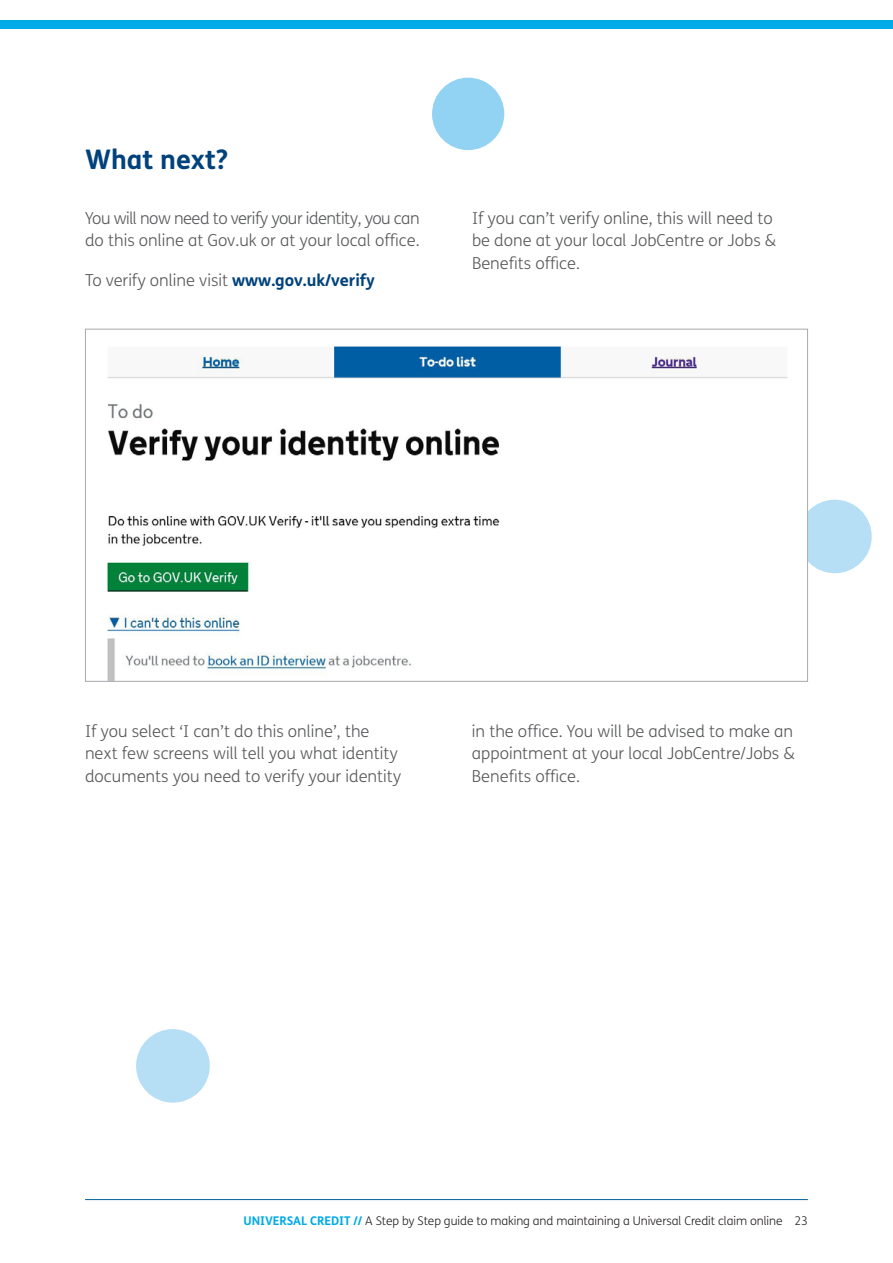
<style>
.page{position:relative;width:893px;height:1263px;background:#fff}
.page>*{position:absolute;margin:0;border:0;box-sizing:border-box;transform-origin:0 0}
.t1{font:700 27px "FS Me";color:#01427c}
.t2{font:300 16.5px/22.5px "FS Me";color:#57585a}
.t3{font:300 16.5px/22.5px "FS Me";letter-spacing:-.03em;color:#57585a}
.t4{font:300 12px "FS Me";letter-spacing:-.005em;color:#231f20}
.s1{font-weight:700;color:#01427c}
.s2{font-weight:700;color:#00abe7}
</style>
<div class="page">
<hr style="left:85px;top:1199px;width:722px;height:1px;background:#005e9e">
<div style="left:798px;top:500px;width:74px;height:73px;background:#b6dff6;border-radius:50%"></div>
<div style="left:0;top:20px;width:893px;height:8px;background:#00abe7"></div>
<div style="left:136px;top:1029px;width:74px;height:74px;background:#b6dff6;border-radius:50%"></div>
<div style="left:432px;top:78px;width:72px;height:72px;background:#92d2f3;border-radius:50%"></div>
<div style="left:85px;top:329px;width:722px;height:352px;background:#fff"></div>
<img style="left:107px;top:346px;width:681px;height:334px">
<p class="t1" style="left:85px;top:139px;width:145px">What next?</p>
<p class="t3" style="left:85px;top:206px;width:336px">You will now need to verify your identity, you can do this online at Gov.uk or at your local office.</p>
<p class="t2" style="left:85px;top:268px;width:291px">To verify online visit <span class="s1">www.gov.uk/verify</span></p>
<p class="t2" style="left:472px;top:206px;width:306px">If you can’t verify online, this will need to be done at your local JobCentre or Jobs &amp;<br>Benefits office.</p>
<p class="t2" style="left:85px;top:719px;width:318px">If you select ‘I can’t do this online’, the next few screens will tell you what identity documents you need to verify your identity</p>
<p class="t2" style="left:472px;top:719px;width:324px">in the office. You will be advised to make an appointment at your local JobCentre/Jobs &amp;<br>Benefits office.</p>
<p class="t4" style="left:244px;top:1212px;width:566px"><span class="s2">UNIVERSAL CREDIT //</span> A Step by Step guide to making and maintaining a Universal Credit claim online 23</p>
</div>
